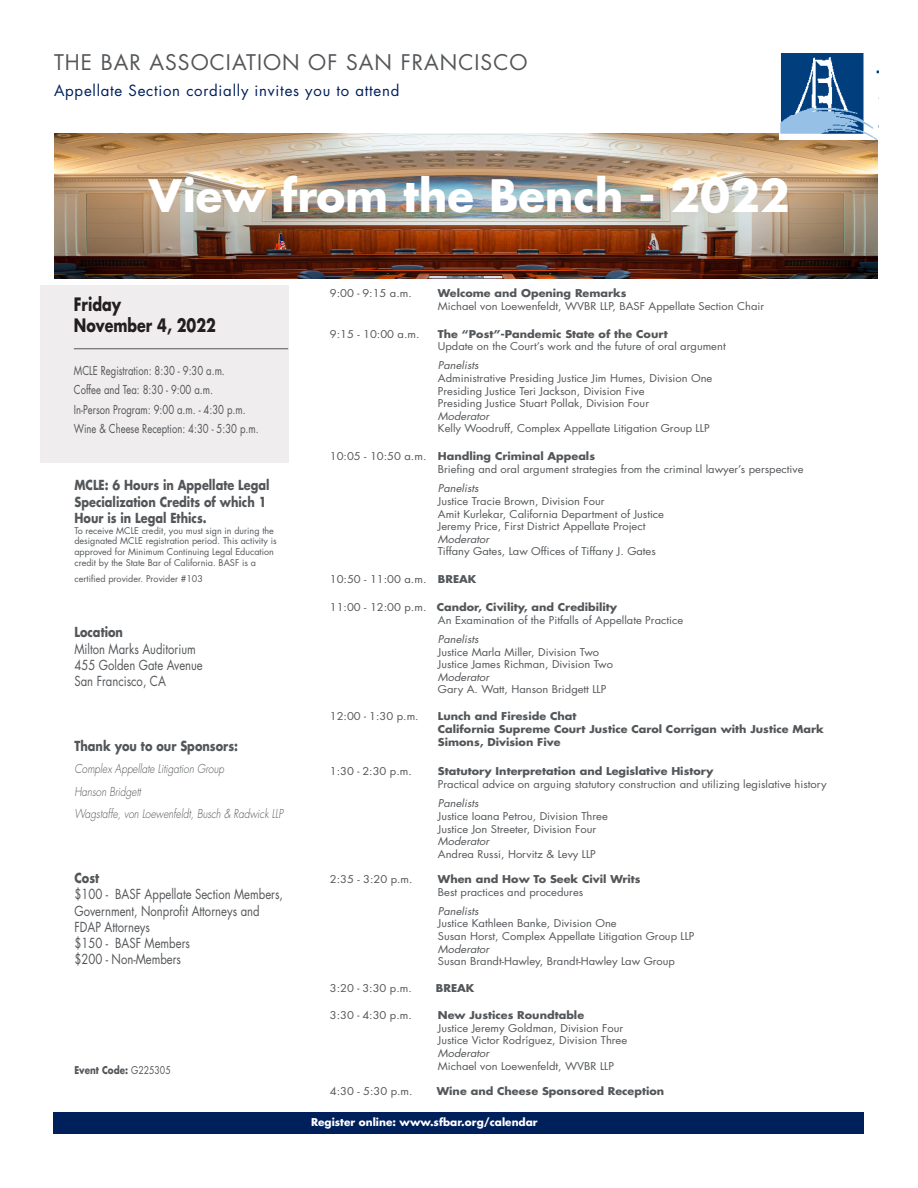
<style>
.page{position:relative;width:918px;height:1188px;background:#fff}
.page>*{position:absolute;margin:0;border:0;box-sizing:border-box;transform-origin:0 0}
.t1{font:700 43.5px "Futura";color:#fff}
.header_-_BASF{font:21px "Futura";letter-spacing:.05em;color:#54575a}
.date{font:700 18px "Futura";color:#231f20;scale:.79 1}
.header_-_BASF-2{font:15px "Futura";letter-spacing:.05em;color:#00205b}
.time__location__cost{font:13.5px/16.2px "Futura";color:#54575a;scale:.84 1}
.location-_label{font:700 13.5px/16.2px "Futura";color:#54575a;scale:.84 1}
.time__location__cost-2{font:700 13.5px "Futura";color:#54575a;scale:.84 1}
.time__location__cost-3{font:12px/19.5px "Futura";color:#54575a;scale:.79 1}
.time__location__cost-4{font:italic 300 12px "Futura";color:#54575a;scale:.84 1}
.Details_w_paragraphs{font:10.5px/12.6px "Futura";color:#54575a;scale:1.06 1}
.Details_w_paragraphs-2{font:700 10.5px/12.6px "Futura";color:#54575a;scale:1.06 1}
.register{font:700 10.5px "Futura";color:#fff}
.location-_label-2{font:700 10.5px "Futura";color:#54575a;scale:1.06 1}
.time__location__cost-5{font:700 10.5px "Futura";color:#54575a;scale:.84 1}
.location-_label-3{font:10.5px "Futura";color:#54575a;scale:1.06 1}
.time__location__cost-6{font:9px/10.8px "Futura";color:#54575a}
.s1{font-weight:400}
.s2{font-size:12px}
.s3{font-weight:700}
.s4{font-style:italic}
</style>
<div class="page">
<img style="left:54px;top:134px;width:824px;height:145px">
<div style="left:54px;top:1112px;width:810px;height:22px;background:#00205b"></div>
<div style="left:40px;top:285px;width:248px;height:177px;background:#efedee"></div>
<hr style="left:74px;top:348px;width:214px;height:1px;background:#54575a">
<img style="left:779px;top:54px;width:99px;height:85px">
<p class="header_-_BASF" style="left:54px;top:48px;width:475px">THE BAR ASSOCIATION OF SAN FRANCISCO</p>
<p class="header_-_BASF-2" style="left:54px;top:80px;width:347px">Appellate Section cordially invites you to attend</p>
<p class="t1" style="left:149px;top:166px;width:643px">View from the Bench - 2022</p>
<p class="date" style="left:74px;top:291px;width:61px">Friday</p>
<p class="date" style="left:74px;top:313px;width:181px">November 4, 2022</p>
<p class="time__location__cost-3" style="left:74px;top:360px;width:235px">MCLE Registration: 8:30 - 9:30 a.m.<br>Coffee and Tea: 8:30 - 9:00 a.m.<br>In-Person Program: 9:00 a.m. - 4:30 p.m.<br>Wine &amp; Cheese Reception: 4:30 - 5:30 p.m.</p>
<p class="location-_label" style="left:74px;top:477px;width:234px">MCLE: 6 Hours in Appellate Legal<br>Specialization Credits of which 1<br>Hour is in Legal Ethics.</p>
<p class="time__location__cost-6" style="left:74px;top:525px;width:204px">To receive MCLE credit, you must sign in during the designated MCLE registration period. This activity is approved for Minimum Continuing Legal Education credit by the State Bar of California. BASF is a</p>
<p class="time__location__cost-6" style="left:74px;top:573px;width:130px">certified provider. Provider #103</p>
<p class="location-_label" style="left:74px;top:624px;width:59px">Location</p>
<p class="time__location__cost" style="left:74px;top:640px;width:154px">Milton Marks Auditorium<br>455 Golden Gate Avenue<br>San Francisco, CA</p>
<p class="time__location__cost-2" style="left:74px;top:736px;width:196px">Thank you to our Sponsors:</p>
<p class="time__location__cost-4" style="left:74px;top:761px;width:180px">Complex Appellate Litigation Group</p>
<p class="time__location__cost-4" style="left:74px;top:784px;width:81px">Hanson Bridgett</p>
<p class="time__location__cost-4" style="left:74px;top:806px;width:250px">Wagstaffe, von Loewenfeldt, Busch &amp; Radwick LLP</p>
<p class="time__location__cost-2" style="left:74px;top:869px;width:31px">Cost</p>
<p class="time__location__cost" style="left:74px;top:886px;width:250px">$100 - BASF Appellate Section Members,<br>Government, Nonprofit Attorneys and<br>FDAP Attorneys</p>
<p class="time__location__cost" style="left:74px;top:935px;width:139px">$150 - BASF Members</p>
<p class="time__location__cost" style="left:74px;top:951px;width:128px">$200 - Non-Members</p>
<p class="time__location__cost-5" style="left:74px;top:1063px;width:116px">Event Code: <span class="s1">G225305</span></p>
<p class="location-_label-3" style="left:330px;top:286px;width:79px">9:00 <span class="s2">-</span> 9:15 a.m.</p>
<p class="location-_label-2" style="left:438px;top:286px;width:180px">Welcome and Opening Remarks</p>
<p class="Details_w_paragraphs" style="left:438px;top:299px;width:309px">Michael von Loewenfeldt, WVBR LLP, BASF Appellate Section Chair</p>
<p class="Details_w_paragraphs" style="left:330px;top:327px;width:86px">9:15 - 10:00 a.m.</p>
<p class="Details_w_paragraphs" style="left:438px;top:327px;width:273px"><span class="s3">The “Post”-Pandemic State of the Court<br></span>Update on the Court’s work and the future of oral argument</p>
<p class="Details_w_paragraphs" style="left:438px;top:359px;width:261px"><span class="s4">Panelists<br></span>Administrative Presiding Justice Jim Humes, Division One Presiding Justice Teri Jackson, Division Five<br>Presiding Justice Stuart Pollak, Division Four<br><span class="s4">Moderator<br></span>Kelly Woodruff, Complex Appellate Litigation Group LLP</p>
<p class="Details_w_paragraphs" style="left:438px;top:450px;width:346px;text-indent:-108px">10:05 - 10:50 a.m. <span class="s3">Handling Criminal Appeals<br></span>Briefing and oral argument strategies from the criminal lawyer’s perspective</p>
<p class="Details_w_paragraphs" style="left:438px;top:482px;width:215px"><span class="s4">Panelists<br></span>Justice Tracie Brown, Division Four<br>Amit Kurlekar, California Department of Justice Jeremy Price, First District Appellate Project <span class="s4">Moderator<br></span>Tiffany Gates, Law Offices of Tiffany J. Gates</p>
<p class="Details_w_paragraphs" style="left:330px;top:573px;width:140px">10:50 - 11:00 a.m. <span class="s3">BREAK</span></p>
<p class="Details_w_paragraphs" style="left:438px;top:601px;width:233px;text-indent:-108px">11:00 - 12:00 p.m. <span class="s3">Candor, Civility, and Credibility<br></span>An Examination of the Pitfalls of Appellate Practice</p>
<p class="Details_w_paragraphs" style="left:438px;top:633px;width:167px"><span class="s4">Panelists<br></span>Justice Marla Miller, Division Two<br>Justice James Richman, Division Two<br><span class="s4">Moderator<br></span>Gary A. Watt, Hanson Bridgett LLP</p>
<p class="Details_w_paragraphs" style="left:330px;top:710px;width:85px">12:00 <span class="s2">-</span> 1:30 p.m.</p>
<p class="Details_w_paragraphs-2" style="left:438px;top:710px;width:366px">Lunch and Fireside Chat<br>California Supreme Court Justice Carol Corrigan with Justice Mark<br>Simons, Division Five</p>
<p class="Details_w_paragraphs" style="left:330px;top:765px;width:79px">1:30 <span class="s2">-</span> 2:30 p.m.</p>
<p class="Details_w_paragraphs" style="left:438px;top:765px;width:368px"><span class="s3">Statutory Interpretation and Legislative History<br></span>Practical advice on arguing statutory construction and utilizing legislative history</p>
<p class="Details_w_paragraphs" style="left:438px;top:797px;width:162px"><span class="s4">Panelists<br></span>Justice Ioana Petrou, Division Three<br>Justice Jon Streeter, Division Four<br><span class="s4">Moderator<br></span>Andrea Russi, Horvitz &amp; Levy LLP</p>
<p class="Details_w_paragraphs" style="left:330px;top:873px;width:80px">2:35 - 3:20 p.m.</p>
<p class="Details_w_paragraphs-2" style="left:438px;top:872px;width:193px">When and How To Seek Civil Writs<br><span class="s1">Best practices and procedures</span></p>
<p class="Details_w_paragraphs" style="left:438px;top:905px;width:244px"><span class="s4">Panelists<br></span>Justice Kathleen Banke, Division One<br>Susan Horst, Complex Appellate Litigation Group LLP<br><span class="s4">Moderator<br></span>Susan Brandt-Hawley, Brandt-Hawley Law Group</p>
<p class="Details_w_paragraphs" style="left:330px;top:982px;width:79px">3:20 <span class="s2">-</span> 3:30 p.m.</p>
<p class="Details_w_paragraphs-2" style="left:436px;top:982px;width:38px">BREAK</p>
<p class="Details_w_paragraphs" style="left:330px;top:1009px;width:79px">3:30 <span class="s2">-</span> 4:30 p.m.</p>
<p class="Details_w_paragraphs" style="left:438px;top:1009px;width:180px"><span class="s3">New Justices Roundtable<br></span>Justice Jeremy Goldman, Division Four<br>Justice Victor Rodríguez, Division Three<br><span class="s4">Moderator<br></span>Michael von Loewenfeldt, WVBR LLP</p>
<p class="Details_w_paragraphs" style="left:330px;top:1085px;width:80px">4:30 - 5:30 p.m.</p>
<p class="Details_w_paragraphs-2" style="left:437px;top:1084px;width:216px">Wine and Cheese Sponsored Reception</p>
<p class="register" style="left:311px;top:1115px;width:228px">Register online: www.sfbar.org/calendar</p>
</div>
